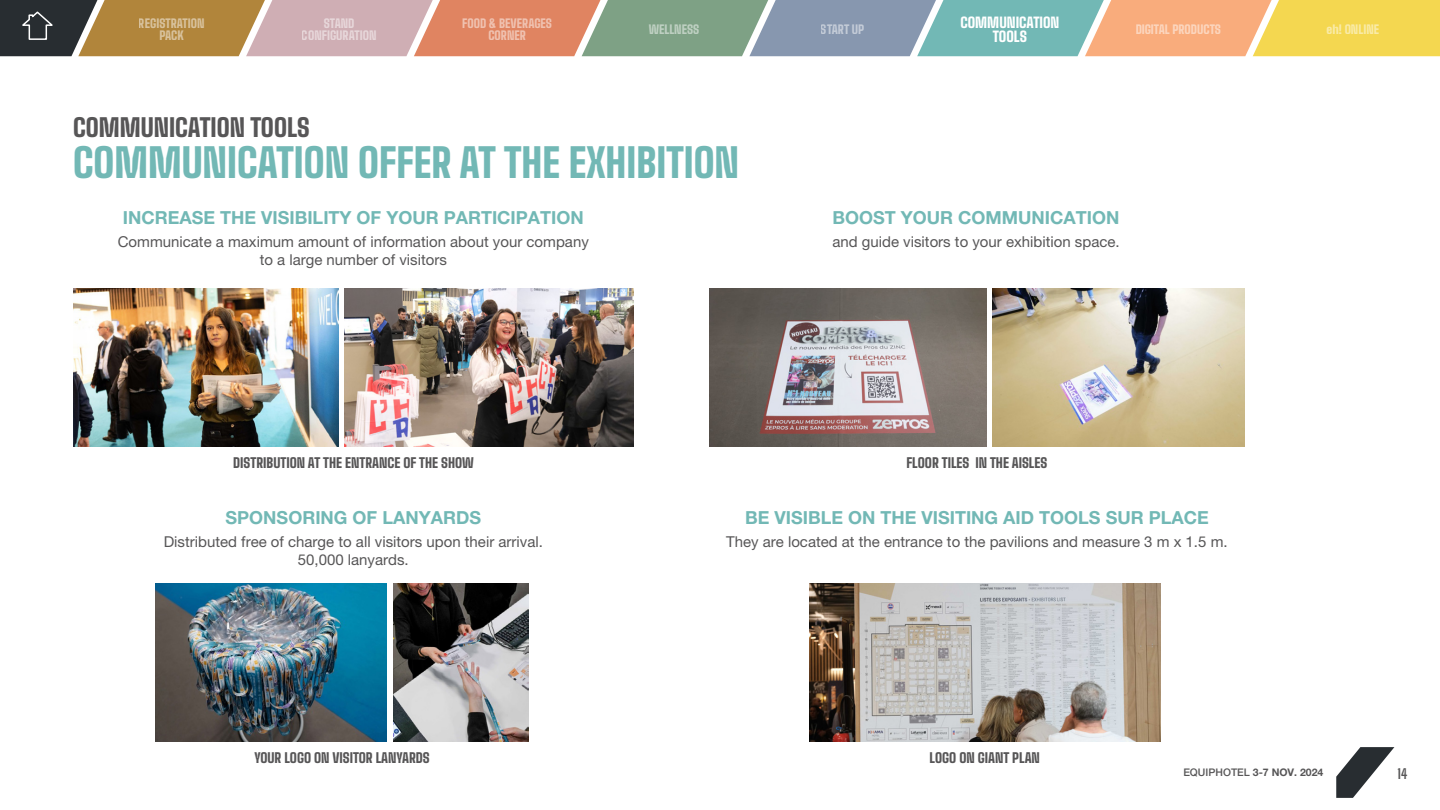
<style>
.page{position:relative;width:1440px;height:810px;background:#fff}
.page>*{position:absolute;margin:0;border:0;box-sizing:border-box;transform-origin:0 0}
.t1{font:900 39.75px "Big Shoulders Text";color:#72b8b5}
.t2{font:900 24.75px "Big Shoulders Text";color:#575657}
.t3{font:700 18px "Helvetica Neue LT Pro";color:#72b8b5}
.t4{font:15px/18px "Helvetica Neue LT Pro";color:#575657;text-align:center}
.t5{font:900 14.25px/13.5px "Big Shoulders Text";color:#fff;text-align:center}
.t6{font:900 13.5px "Big Shoulders Text";color:#575657}
.t7{font:700 13.5px "Big Shoulders Text";color:#575657}
.t8{font:900 12px/12px "Big Shoulders Text";color:#fff;text-align:center}
.t9{font:700 10.5px "Helvetica Neue LT Pro";color:#575657}
.s1{font-weight:500}
</style>
<div class="page">
<svg style="left:1336px;top:747px;width:58px;height:51px"></svg>
<svg style="left:0;top:0;width:1440px;height:56px;background:#b2a180"></svg>
<img style="left:74px;top:288px;width:264px;height:158px">
<img style="left:344px;top:288px;width:290px;height:158px">
<img style="left:710px;top:288px;width:277px;height:158px">
<img style="left:992px;top:288px;width:252px;height:158px">
<img style="left:156px;top:583px;width:230px;height:158px">
<img style="left:394px;top:583px;width:135px;height:158px">
<img style="left:809px;top:583px;width:352px;height:158px">
<p class="t5" style="left:960px;top:14px;width:101px">COMMUNICATION<br>TOOLS</p>
<p class="t8" style="left:139px;top:16px;width:67px">REGISTRATION<br>PACK</p>
<p class="t8" style="left:302px;top:16px;width:76px">STAND<br>CONFIGURATION</p>
<p class="t8" style="left:462px;top:16px;width:91px">FOOD &amp; BEVERAGES<br>CORNER</p>
<p class="t8" style="left:649px;top:22px;width:52px">WELLNESS</p>
<p class="t8" style="left:821px;top:22px;width:45px">START UP</p>
<p class="t8" style="left:1135px;top:22px;width:87px">DIGITAL PRODUCTS</p>
<p class="t8" style="left:1327px;top:22px;width:54px">eh! ONLINE</p>
<h2 class="t2" style="left:73px;top:107px;width:238px">COMMUNICATION TOOLS</h2>
<h1 class="t1" style="left:73px;top:129px;width:668px">COMMUNICATION OFFER AT THE EXHIBITION</h1>
<p class="t3" style="left:123px;top:207px;width:463px">INCREASE THE VISIBILITY OF YOUR PARTICIPATION</p>
<p class="t4" style="left:118px;top:232px;width:473px">Communicate a maximum amount of information about your company to a large number of visitors</p>
<p class="t6" style="left:233px;top:451px;width:242px">DISTRIBUTION AT THE ENTRANCE OF THE SHOW</p>
<p class="t3" style="left:833px;top:207px;width:289px">BOOST YOUR COMMUNICATION</p>
<p class="t4" style="left:832px;top:232px;width:289px">and guide visitors to your exhibition space.</p>
<p class="t6" style="left:906px;top:451px;width:142px">FLOOR TILES IN THE AISLES</p>
<p class="t3" style="left:226px;top:507px;width:257px">SPONSORING OF LANYARDS</p>
<p class="t4" style="left:164px;top:532px;width:381px">Distributed free of charge to all visitors upon their arrival.<br>50,000 lanyards.</p>
<p class="t3" style="left:745px;top:507px;width:465px">BE VISIBLE ON THE VISITING AID TOOLS SUR PLACE</p>
<p class="t4" style="left:726px;top:532px;width:503px">They are located at the entrance to the pavilions and measure 3 m x 1.5 m.</p>
<p class="t6" style="left:254px;top:747px;width:177px">YOUR LOGO ON VISITOR LANYARDS</p>
<p class="t6" style="left:930px;top:747px;width:112px">LOGO ON GIANT PLAN</p>
<p class="t9" style="left:1183px;top:766px;width:142px"><span class="s1">EQUIPHOTEL</span> 3-7 NOV. 2024</p>
<p class="t7" style="left:1398px;top:763px;width:11px">14</p>
</div>
